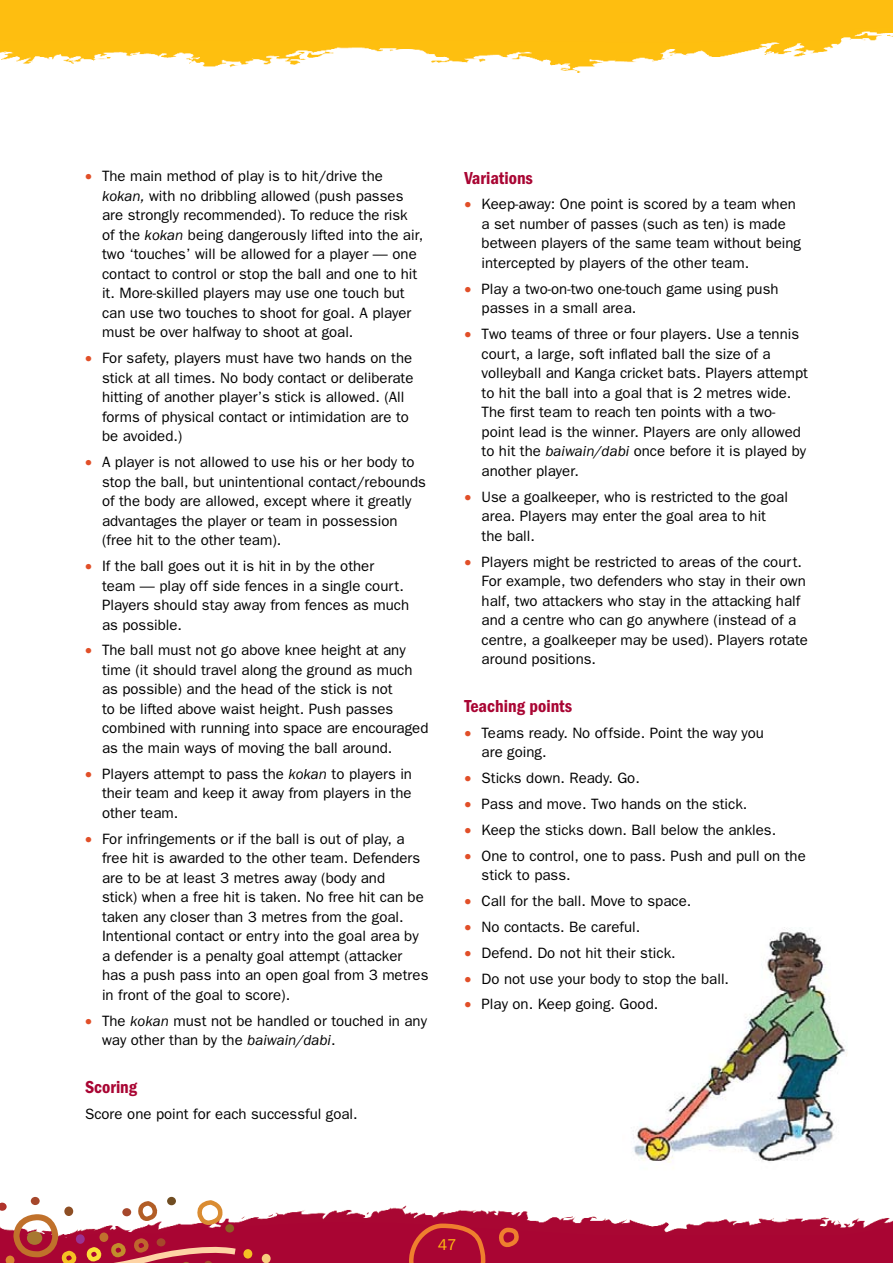
<style>
.page{position:relative;width:893px;height:1263px;background:#fff}
.page>*{position:absolute;margin:0;border:0;box-sizing:border-box;transform-origin:0 0}
.t1{font:600 condensed 18px "Franklin Gothic";color:#a90533}
.t2{font:15.75px "Franklin Gothic";color:#febe10}
.t3{font:15px/19.5px "Franklin Gothic";color:#000}
.s1{color:#e14f28}
.s2{font-style:italic}
</style>
<div class="page">
<img style="left:0;top:43px;width:841px;height:29px">
<div style="left:0;top:0;width:893px;height:43px;background:#febe10"></div>
<svg style="left:0;top:1196px;width:893px;height:67px"></svg>
<img style="left:633px;top:932px;width:214px;height:231px">
<p class="t3" style="left:102px;top:166px;width:323px;text-indent:-17px"><span class="s1">•</span> The main method of play is to hit/drive the <span class="s2">kokan,</span> with no dribbling allowed (push passes are strongly recommended). To reduce the risk of the <span class="s2">kokan</span> being dangerously lifted into the air, two ‘touches’ will be allowed for a player — one contact to control or stop the ball and one to hit it. More-skilled players may use one touch but can use two touches to shoot for goal. A player must be over halfway to shoot at goal.</p>
<p class="t3" style="left:102px;top:348px;width:313px;text-indent:-17px"><span class="s1">•</span> For safety, players must have two hands on the stick at all times. No body contact or deliberate hitting of another player’s stick is allowed. (All forms of physical contact or intimidation are to be avoided.)</p>
<p class="t3" style="left:102px;top:452px;width:325px;text-indent:-17px"><span class="s1">•</span> A player is not allowed to use his or her body to stop the ball, but unintentional contact/rebounds of the body are allowed, except where it greatly advantages the player or team in possession (free hit to the other team).</p>
<p class="t3" style="left:102px;top:556px;width:309px;text-indent:-17px"><span class="s1">•</span> If the ball goes out it is hit in by the other team — play off side fences in a single court.<br>Players should stay away from fences as much as possible.</p>
<p class="t3" style="left:102px;top:640px;width:328px;text-indent:-17px"><span class="s1">•</span> The ball must not go above knee height at any time (it should travel along the ground as much as possible) and the head of the stick is not<br>to be lifted above waist height. Push passes combined with running into space are encouraged as the main ways of moving the ball around.</p>
<p class="t3" style="left:102px;top:764px;width:311px;text-align:justify;text-indent:-17px"><span class="s1">•</span> Players attempt to pass the <span class="s2">kokan</span> to players in their team and keep it away from players in the other team.</p>
<p class="t3" style="left:102px;top:828px;width:328px;text-indent:-17px"><span class="s1">•</span> For infringements or if the ball is out of play, a free hit is awarded to the other team. Defenders are to be at least 3 metres away (body and<br>stick) when a free hit is taken. No free hit can be taken any closer than 3 metres from the goal.<br>Intentional contact or entry into the goal area by a defender is a penalty goal attempt (attacker has a push pass into an open goal from 3 metres in front of the goal to score).</p>
<p class="t3" style="left:102px;top:1010px;width:326px;text-indent:-17px"><span class="s1">•</span> The <span class="s2">kokan</span> must not be handled or touched in any way other than by the <span class="s2">baiwain/dabi</span>.</p>
<p class="t1" style="left:85px;top:1076px;width:54px">Scoring</p>
<p class="t3" style="left:85px;top:1103px;width:274px">Score one point for each successful goal.</p>
<p class="t1" style="left:465px;top:167px;width:70px">Variations</p>
<p class="t3" style="left:482px;top:194px;width:321px;text-indent:-17px"><span class="s1">•</span> Keep-away: One point is scored by a team when a set number of passes (such as ten) is made between players of the same team without being intercepted by players of the other team.</p>
<p class="t3" style="left:482px;top:279px;width:298px;text-indent:-17px"><span class="s1">•</span> Play a two-on-two one-touch game using push passes in a small area.</p>
<p class="t3" style="left:482px;top:324px;width:328px;text-indent:-17px"><span class="s1">•</span> Two teams of three or four players. Use a tennis court, a large, soft inflated ball the size of a volleyball and Kanga cricket bats. Players attempt to hit the ball into a goal that is 2 metres wide.<br>The first team to reach ten points with a two&shy;point lead is the winner. Players are only allowed to hit the <span class="s2">baiwain/dabi</span> once before it is played by another player.</p>
<p class="t3" style="left:482px;top:486px;width:308px;text-indent:-17px"><span class="s1">•</span> Use a goalkeeper, who is restricted to the goal area. Players may enter the goal area to hit the ball.</p>
<p class="t3" style="left:482px;top:551px;width:328px;text-indent:-17px"><span class="s1">•</span> Players might be restricted to areas of the court.<br>For example, two defenders who stay in their own half, two attackers who stay in the attacking half and a centre who can go anywhere (instead of a centre, a goalkeeper may be used). Players rotate around positions.</p>
<p class="t1" style="left:465px;top:695px;width:109px">Teaching points</p>
<p class="t3" style="left:482px;top:722px;width:284px;text-indent:-17px"><span class="s1">•</span> Teams ready. No offside. Point the way you are going.</p>
<p class="t3" style="left:465px;top:768px;width:177px"><span class="s1">•</span> Sticks down. Ready. Go.</p>
<p class="t3" style="left:465px;top:794px;width:284px"><span class="s1">•</span> Pass and move. Two hands on the stick.</p>
<p class="t3" style="left:465px;top:819px;width:313px"><span class="s1">•</span> Keep the sticks down. Ball below the ankles.</p>
<p class="t3" style="left:482px;top:845px;width:326px;text-indent:-17px"><span class="s1">•</span> One to control, one to pass. Push and pull on the stick to pass.</p>
<p class="t3" style="left:465px;top:891px;width:228px"><span class="s1">•</span> Call for the ball. Move to space.</p>
<p class="t3" style="left:465px;top:917px;width:177px"><span class="s1">•</span> No contacts. Be careful.</p>
<p class="t3" style="left:465px;top:942px;width:213px"><span class="s1">•</span> Defend. Do not hit their stick.</p>
<p class="t3" style="left:465px;top:968px;width:266px"><span class="s1">•</span> Do not use your body to stop the ball.</p>
<p class="t3" style="left:465px;top:994px;width:195px"><span class="s1">•</span> Play on. Keep going. Good.</p>
<p class="t2" style="left:438px;top:1236px;width:20px">47</p>
</div>
